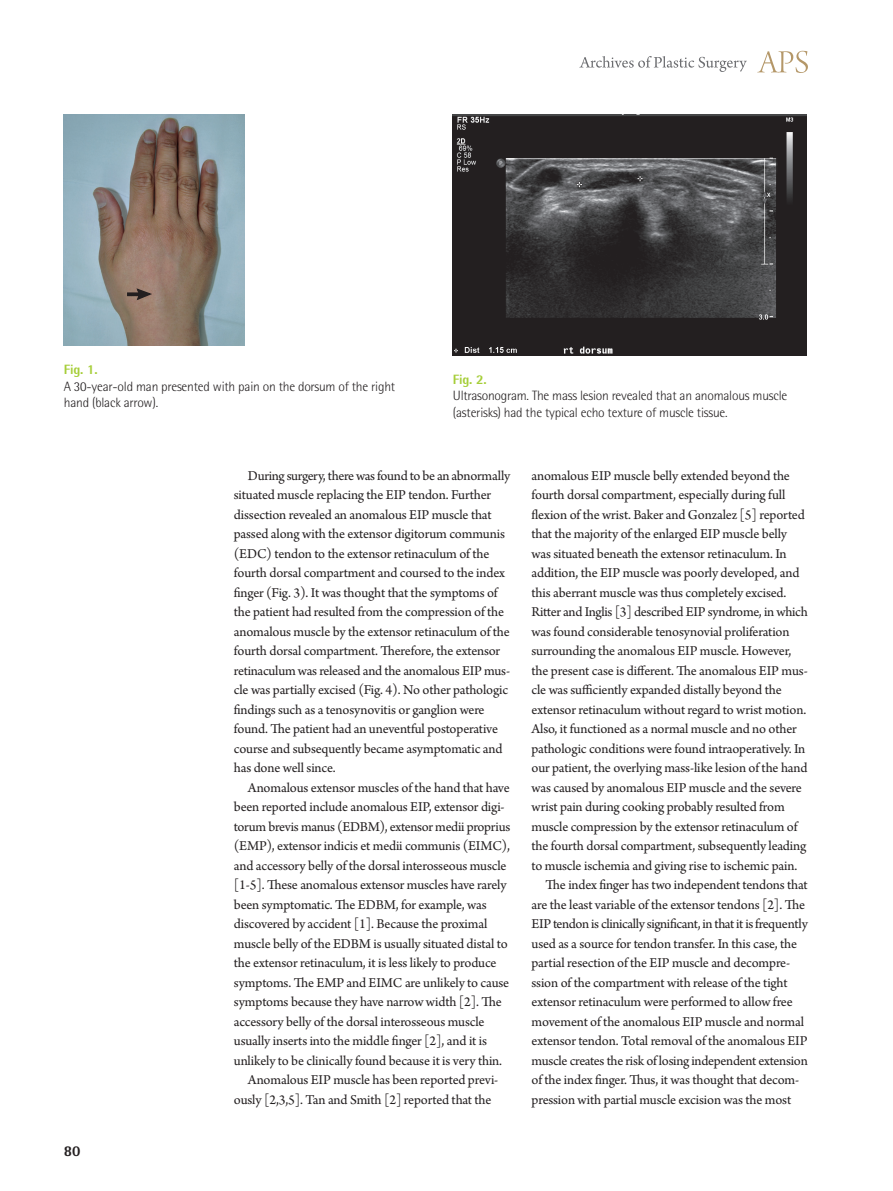
<style>
.page{position:relative;width:893px;height:1191px;background:#fff}
.page>*{position:absolute;margin:0;border:0;box-sizing:border-box;transform-origin:0 0}
.t1{font:800 15px "Rotis Semi Sans Std";color:#231f20}
.성형_본문_이미지{font:14.25px/19.5px "Arno Pro";letter-spacing:-.01em;color:#231f20}
.표_그림체{font:300 13.5px/16.4px "Rotis Semi Sans Std";letter-spacing:-.015em;color:#231f20}
.s1{font-weight:800;color:#a6ce39}
</style>
<div class="page">
<svg style="left:757px;top:51px;width:51px;height:22px"></svg>
<svg style="left:579px;top:56px;width:168px;height:16px"></svg>
<img style="left:453px;top:115px;width:354px;height:240px">
<img style="left:64px;top:115px;width:181px;height:231px">
<svg style="left:127px;top:292px;width:8px;height:4px"></svg>
<svg style="left:135px;top:287px;width:17px;height:15px"></svg>
<p class="표_그림체" style="left:64px;top:361px;width:333px"><span class="s1">Fig. 1.<br></span>A 30-year-old man presented with pain on the dorsum of the right hand (black arrow).</p>
<p class="표_그림체" style="left:453px;top:371px;width:336px"><span class="s1">Fig. 2.<br></span>Ultrasonogram. The mass lesion revealed that an anomalous muscle (asterisks) had the typical echo texture of muscle tissue.</p>
<p class="t1" style="left:64px;top:1141px;width:18px">80</p>
<p class="성형_본문_이미지" style="left:234px;top:466px;width:278px;text-indent:14px">During surgery, there was found to be an abnormally situated muscle replacing the EIP tendon. Further dissection revealed an anomalous EIP muscle that passed along with the extensor digitorum communis (EDC) tendon to the extensor retinaculum of the fourth dorsal compartment and coursed to the index finger (Fig. 3). It was thought that the symptoms of the patient had resulted from the compression of the anomalous muscle by the extensor retinaculum of the fourth dorsal compartment. Therefore, the extensor retinaculum was released and the anomalous EIP mus&shy;cle was partially excised (Fig. 4). No other pathologic findings such as a tenosynovitis or ganglion were found. The patient had an uneventful postoperative course and subsequently became asymptomatic and has done well since.</p>
<p class="성형_본문_이미지" style="left:234px;top:778px;width:278px;text-indent:14px">Anomalous extensor muscles of the hand that have been reported include anomalous EIP, extensor digi&shy;torum brevis manus (EDBM), extensor medii proprius (EMP), extensor indicis et medii communis (EIMC), and accessory belly of the dorsal interosseous muscle [1-5]. These anomalous extensor muscles have rarely been symptomatic. The EDBM, for example, was discovered by accident [1]. Because the proximal muscle belly of the EDBM is usually situated distal to the extensor retinaculum, it is less likely to produce symptoms. The EMP and EIMC are unlikely to cause symptoms because they have narrow width [2]. The accessory belly of the dorsal interosseous muscle usually inserts into the middle finger [2], and it is unlikely to be clinically found because it is very thin.</p>
<p class="성형_본문_이미지" style="left:234px;top:1071px;width:266px;text-indent:14px">Anomalous EIP muscle has been reported previ&shy;ously [2,3,5]. Tan and Smith [2] reported that the</p>
<p class="성형_본문_이미지" style="left:531px;top:466px;width:278px">anomalous EIP muscle belly extended beyond the fourth dorsal compartment, especially during full flexion of the wrist. Baker and Gonzalez [5] reported that the majority of the enlarged EIP muscle belly was situated beneath the extensor retinaculum. In addition, the EIP muscle was poorly developed, and this aberrant muscle was thus completely excised.<br>Ritter and Inglis [3] described EIP syndrome, in which was found considerable tenosynovial proliferation surrounding the anomalous EIP muscle. However, the present case is different. The anomalous EIP mus&shy;cle was sufficiently expanded distally beyond the extensor retinaculum without regard to wrist motion.<br>Also, it functioned as a normal muscle and no other pathologic conditions were found intraoperatively. In our patient, the overlying mass-like lesion of the hand was caused by anomalous EIP muscle and the severe wrist pain during cooking probably resulted from muscle compression by the extensor retinaculum of the fourth dorsal compartment, subsequently leading to muscle ischemia and giving rise to ischemic pain.</p>
<p class="성형_본문_이미지" style="left:531px;top:876px;width:278px;text-indent:14px">The index finger has two independent tendons that are the least variable of the extensor tendons [2]. The EIP tendon is clinically significant, in that it is frequently used as a source for tendon transfer. In this case, the partial resection of the EIP muscle and decompre&shy;ssion of the compartment with release of the tight extensor retinaculum were performed to allow free movement of the anomalous EIP muscle and normal extensor tendon. Total removal of the anomalous EIP muscle creates the risk of losing independent extension of the index finger. Thus, it was thought that decom&shy;pression with partial muscle excision was the most</p>
</div>
